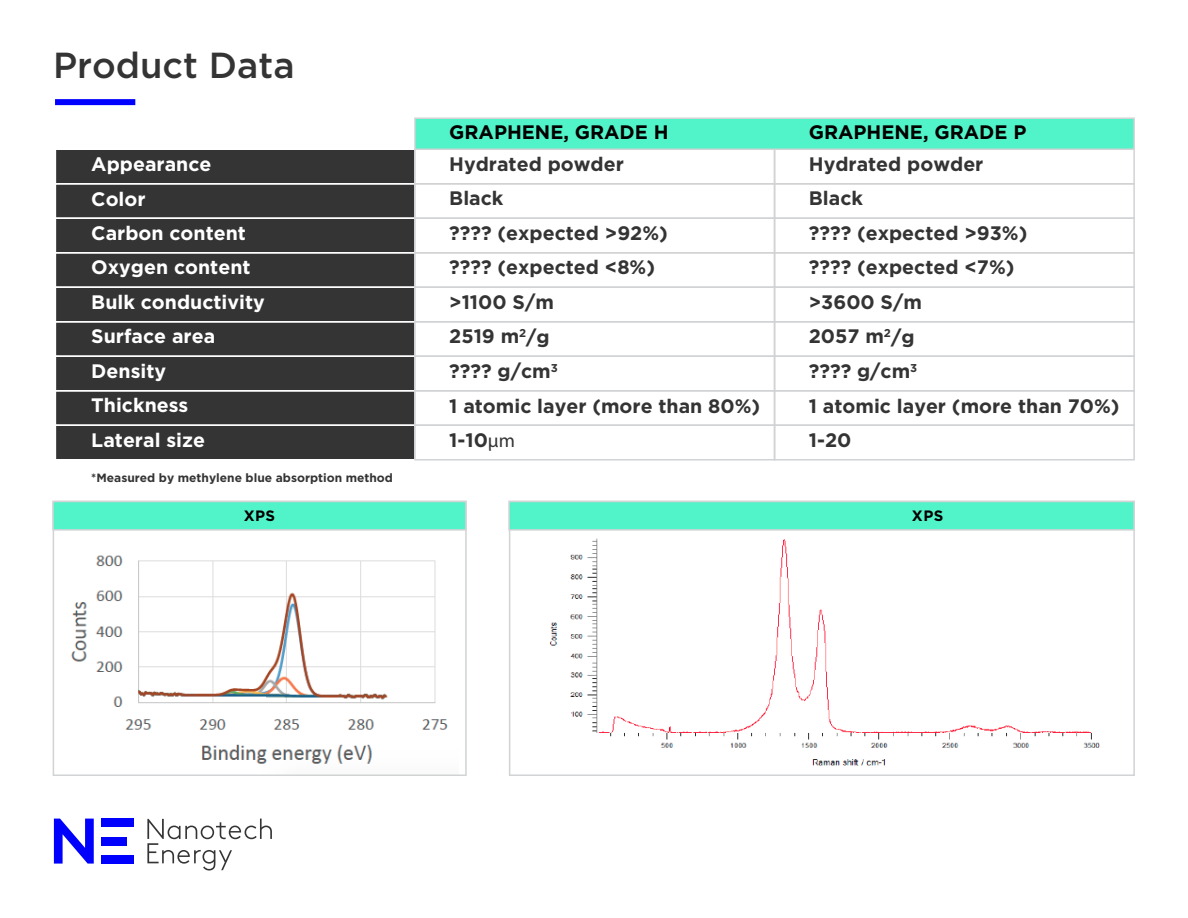
<style>
.page{position:relative;width:1188px;height:918px;background:#fff}
.page>*{position:absolute;margin:0;border:0;box-sizing:border-box;transform-origin:0 0}
.t1{font:500 36.15px "Gotham";color:#343434}
.t2{font:700 19.5px/34.5px "Gotham";color:#343434}
.t3{font:700 19.5px/34.5px "Gotham";color:#fff}
.t4{font:700 19.5px "Gotham";color:#000}
.t5{font:700 15px "Gotham";letter-spacing:.025em;color:#000}
.t6{font:700 12px "Gotham";color:#343434}
.s1{font-family:"Myriad Pro";font-weight:400}
</style>
<div class="page">
<img style="left:71px;top:555px;width:377px;height:209px">
<svg style="left:54px;top:819px;width:40px;height:45px"></svg>
<div style="left:101px;top:819px;width:33px;height:8px;background:#00f"></div>
<div style="left:101px;top:855px;width:33px;height:9px;background:#00f"></div>
<div style="left:101px;top:837px;width:26px;height:8px;background:#00f"></div>
<svg style="left:147px;top:819px;width:125px;height:52px"></svg>
<div style="left:55px;top:99px;width:80px;height:6px;background:#0001fe"></div>
<div style="left:55px;top:149px;width:360px;height:35px;background:#343434"></div>
<div style="left:55px;top:184px;width:360px;height:34px;background:#343434"></div>
<div style="left:55px;top:218px;width:360px;height:35px;background:#343434"></div>
<div style="left:55px;top:253px;width:360px;height:34px;background:#343434"></div>
<div style="left:55px;top:287px;width:360px;height:35px;background:#343434"></div>
<div style="left:55px;top:322px;width:360px;height:34px;background:#343434"></div>
<div style="left:55px;top:356px;width:360px;height:35px;background:#343434"></div>
<div style="left:55px;top:391px;width:360px;height:34px;background:#343434"></div>
<div style="left:55px;top:425px;width:360px;height:35px;background:#343434"></div>
<div style="left:55px;top:148px;width:361px;height:36px;border:2px solid #fff"></div>
<div style="left:55px;top:183px;width:361px;height:36px;border:2px solid #fff"></div>
<div style="left:55px;top:218px;width:361px;height:36px;border:2px solid #fff"></div>
<div style="left:55px;top:252px;width:361px;height:36px;border:2px solid #fff"></div>
<div style="left:55px;top:286px;width:361px;height:36px;border:2px solid #fff"></div>
<div style="left:55px;top:321px;width:361px;height:36px;border:2px solid #fff"></div>
<div style="left:55px;top:356px;width:361px;height:36px;border:2px solid #fff"></div>
<div style="left:55px;top:390px;width:361px;height:36px;border:2px solid #fff"></div>
<div style="left:55px;top:424px;width:361px;height:36px;border:2px solid #fff"></div>
<div style="left:414px;top:183px;width:361px;height:36px;border:2px solid #d1d3d4"></div>
<div style="left:414px;top:218px;width:361px;height:36px;border:2px solid #d1d3d4"></div>
<div style="left:414px;top:252px;width:361px;height:36px;border:2px solid #d1d3d4"></div>
<div style="left:414px;top:286px;width:361px;height:36px;border:2px solid #d1d3d4"></div>
<div style="left:414px;top:321px;width:361px;height:36px;border:2px solid #d1d3d4"></div>
<div style="left:414px;top:356px;width:361px;height:36px;border:2px solid #d1d3d4"></div>
<div style="left:414px;top:390px;width:361px;height:36px;border:2px solid #d1d3d4"></div>
<div style="left:414px;top:424px;width:361px;height:36px;border:2px solid #d1d3d4"></div>
<div style="left:774px;top:148px;width:361px;height:36px;border:2px solid #d1d3d4"></div>
<div style="left:774px;top:183px;width:361px;height:36px;border:2px solid #d1d3d4"></div>
<div style="left:774px;top:218px;width:361px;height:36px;border:2px solid #d1d3d4"></div>
<div style="left:774px;top:252px;width:361px;height:36px;border:2px solid #d1d3d4"></div>
<div style="left:774px;top:286px;width:361px;height:36px;border:2px solid #d1d3d4"></div>
<div style="left:774px;top:321px;width:361px;height:36px;border:2px solid #d1d3d4"></div>
<div style="left:774px;top:356px;width:361px;height:36px;border:2px solid #d1d3d4"></div>
<div style="left:774px;top:390px;width:361px;height:36px;border:2px solid #d1d3d4"></div>
<div style="left:774px;top:424px;width:361px;height:36px;border:2px solid #d1d3d4"></div>
<div style="left:414px;top:118px;width:721px;height:32px;background:#51f4c9;border:2px solid #d1d3d4"></div>
<div style="left:53px;top:501px;width:414px;height:275px;border:2px solid #d1d3d4"></div>
<div style="left:52px;top:501px;width:415px;height:30px;background:#51f4c9;border:2px solid #d1d3d4"></div>
<div style="left:508px;top:501px;width:627px;height:30px;background:#51f4c9;border:2px solid #d1d3d4"></div>
<img style="left:549px;top:538px;width:551px;height:228px">
<h1 class="t1" style="left:53px;top:44px;width:243px">Product Data</h1>
<p class="t4" style="left:449px;top:120px;width:221px">GRAPHENE, GRADE H</p>
<p class="t4" style="left:809px;top:120px;width:219px">GRAPHENE, GRADE P</p>
<p class="t2" style="left:449px;top:146px;width:313px">Hydrated powder<br>Black<br>???? (expected &gt;92%)<br>???? (expected &lt;8%)<br>&gt;1100 S/m<br>2519 m<sup>2</sup>/g<br>???? g/cm<sup>3<br></sup>1 atomic layer (more than 80%)<br>1-10<span class="s1">μm</span></p>
<p class="t2" style="left:809px;top:146px;width:312px">Hydrated powder<br>Black<br>???? (expected &gt;93%)<br>???? (expected &lt;7%)<br>&gt;3600 S/m<br>2057 m<sup>2</sup>/g<br>???? g/cm<sup>3<br></sup>1 atomic layer (more than 70%)<br>1-20</p>
<p class="t3" style="left:91px;top:146px;width:175px">Appearance<br>Color<br>Carbon content<br>Oxygen content<br>Bulk conductivity<br>Surface area<br>Density<br>Thickness<br>Lateral size</p>
<p class="t6" style="left:91px;top:470px;width:303px">*Measured by methylene blue absorption method</p>
<p class="t5" style="left:244px;top:507px;width:33px">XPS</p>
<p class="t5" style="left:912px;top:507px;width:33px">XPS</p>
</div>
